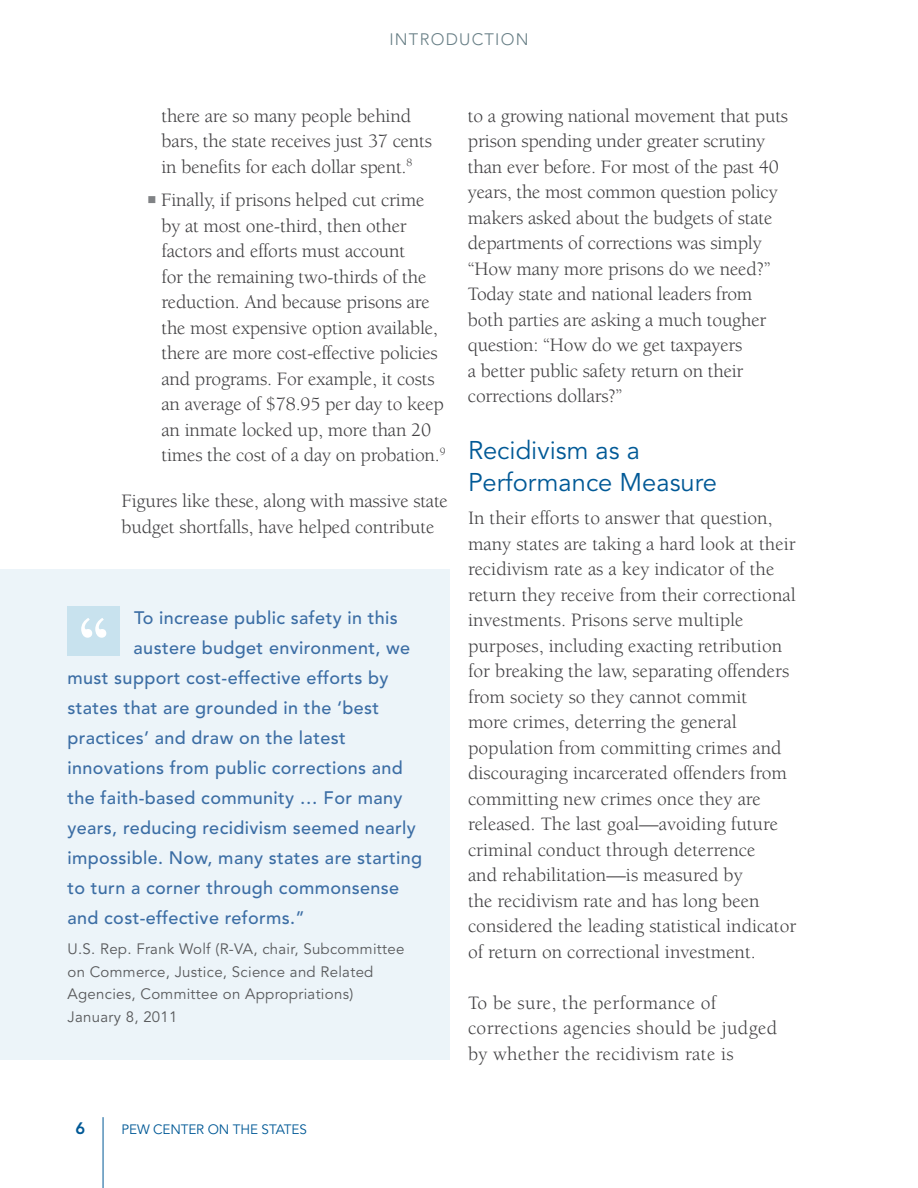
<style>
.page{position:relative;width:918px;height:1188px;background:#fff}
.page>*{position:absolute;margin:0;border:0;box-sizing:border-box;transform-origin:0 0}
.t1{font:900 69.6px "Berkeley Std";color:#fff}
.t2{font:25.5px/31.5px "Avenir LT Std";color:#005996}
.t3{font:19.5px/25.5px "Berkeley Std";letter-spacing:-.01em;color:#414042}
.t4{font:19.5px/25.5px "Berkeley Std";letter-spacing:.015em;color:#414042}
.t5{font:500 18px "Avenir LT Std";letter-spacing:.02em;color:#3b6da4}
.t6{font:300 16.5px "Avenir LT Std";letter-spacing:.075em;color:#677e85}
.t7{font:800 16.5px "Avenir LT Std";color:#005996}
.t8{font:15px/22.5px "Avenir LT Std";letter-spacing:.02em;color:#58595b}
.t9{font:13.5px "Avenir LT Std";letter-spacing:-.01em;color:#005996}
.s1{color:#808285}
</style>
<div class="page">
<hr style="left:103px;top:1117px;width:1px;height:71px;background:#005996">
<div style="left:0;top:569px;width:450px;height:490px;background:#ecf4f9"></div>
<div style="left:68px;top:606px;width:52px;height:50px;background:#c8e2ee"></div>
<p class="t6" style="left:389px;top:30px;width:141px">I NTRODUCTION</p>
<p class="t3" style="left:161px;top:103px;width:272px">there are so many people behind bars, the state receives just 37 cents in benefits for each dollar spent.<sup>8</sup></p>
<p class="t3" style="left:161px;top:188px;width:286px;text-indent:-14px"><span class="s1">■</span> Finally, if prisons helped cut crime by at most one-third, then other factors and efforts must account<br>for the remaining two-thirds of the reduction. And because prisons are the most expensive option available, there are more cost-effective policies and programs. For example, it costs an average of $78.95 per day to keep an inmate locked up, more than 20 times the cost of a day on probation.<sup>9</sup></p>
<p class="t3" style="left:122px;top:489px;width:328px">Figures like these, along with massive state budget shortfalls, have helped contribute</p>
<h1 class="t1" style="left:78px;top:605px;width:32px">“</h1>
<p class="t5" style="left:134px;top:607px;width:265px">To increase public safety in this</p>
<p class="t5" style="left:134px;top:637px;width:278px">austere budget environment, we</p>
<p class="t5" style="left:68px;top:667px;width:323px">must support cost-effective efforts by</p>
<p class="t5" style="left:68px;top:697px;width:313px">states that are grounded in the ‘best</p>
<p class="t5" style="left:68px;top:727px;width:280px">practices’ and draw on the latest</p>
<p class="t5" style="left:68px;top:757px;width:337px">innovations from public corrections and</p>
<p class="t5" style="left:68px;top:787px;width:337px">the faith-based community … For many</p>
<p class="t5" style="left:68px;top:817px;width:350px">years, reducing recidivism seemed nearly</p>
<p class="t5" style="left:68px;top:847px;width:356px">impossible. Now, many states are starting</p>
<p class="t5" style="left:68px;top:877px;width:333px">to turn a corner through commonsense</p>
<p class="t5" style="left:68px;top:907px;width:239px">and cost-effective reforms.”</p>
<p class="t8" style="left:68px;top:938px;width:338px">U.S. Rep. Frank Wolf (R-VA, chair, Subcommittee on Commerce, Justice, Science and Related Agencies, Committee on Appropriations)<br>January 8, 2011</p>
<p class="t3" style="left:468px;top:103px;width:322px">to a growing national movement that puts prison spending under greater scrutiny than ever before. For most of the past 40 years, the most common question policy makers asked about the budgets of state departments of corrections was simply “How many more prisons do we need?” Today state and national leaders from both parties are asking a much tougher question: “How do we get taxpayers<br>a better public safety return on their corrections dollars?”</p>
<h2 class="t2" style="left:468px;top:435px;width:250px">Recidivism as a<br>Performance M easure</h2>
<p class="t3" style="left:468px;top:506px;width:330px">In their efforts to answer that question, many states are taking a hard look at their recidivism rate as a key indicator of the return they receive from their correctional investments. Prisons serve multiple purposes, including exacting retribution for breaking the law, separating offenders from society so they cannot commit<br>more crimes, deterring the general population from committing crimes and discouraging incarcerated offenders from committing new crimes once they are released. The last goal—avoiding future criminal conduct through deterrence<br>and rehabilitation—is measured by<br>the recidivism rate and has long been considered the leading statistical indicator of return on correctional investment.</p>
<p class="t4" style="left:468px;top:990px;width:311px">To be sure, the performance of corrections agencies should be judged by whether the recidivism rate is</p>
<p class="t7" style="left:76px;top:1119px;width:11px">6</p>
<p class="t9" style="left:122px;top:1122px;width:185px">Pew Center on the States</p>
</div>
